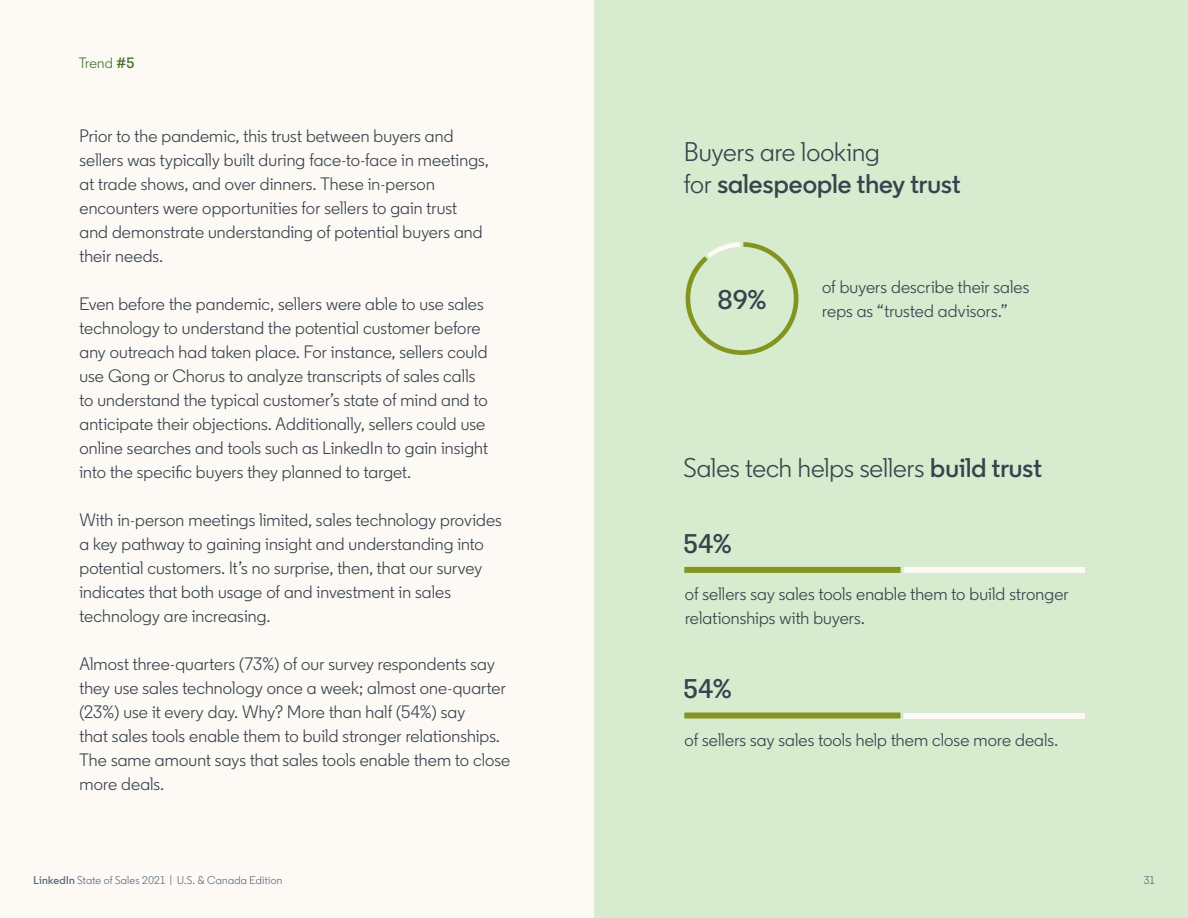
<style>
.page{position:relative;width:1188px;height:918px;background:#fdfaf5}
.page>*{position:absolute;margin:0;border:0;box-sizing:border-box;transform-origin:0 0}
.t1{font:600 27px/32.4px "Community";letter-spacing:.005em;color:#38434f}
.t2{font:27px "Community";color:#38434f}
.t3{font:18px/24px "Community";letter-spacing:.005em;color:#38434f}
.t4{font:15px "Community";letter-spacing:.01em;color:#44712e}
.t5{font:11.25px "Community";letter-spacing:.025em;color:#56687a}
.s1{font-weight:600}
.s2{font-weight:400}
</style>
<div class="page">
<div style="left:594px;top:0;width:594px;height:918px;background:#d7ebce"></div>
<svg style="left:685px;top:242px;width:114px;height:113px"></svg>
<div style="left:690px;top:247px;width:104px;height:103px;background:#d7ebce;border-radius:50%"></div>
<div style="left:684px;top:713px;width:401px;height:6px;background:#fdfaf5"></div>
<div style="left:684px;top:567px;width:401px;height:6px;background:#fdfaf5"></div>
<svg style="left:684px;top:712px;width:220px;height:7px"></svg>
<svg style="left:684px;top:566px;width:220px;height:7px"></svg>
<p class="t4" style="left:79px;top:54px;width:57px">Trend <span class="s1">#5</span></p>
<p class="t3" style="left:80px;top:124px;width:411px">Prior to the pandemic, this trust between buyers and sellers was typically built during face-to-face in meetings, at trade shows, and over dinners. These in-person encounters were opportunities for sellers to gain trust and demonstrate understanding of potential buyers and their needs.</p>
<p class="t3" style="left:80px;top:292px;width:410px">Even before the pandemic, sellers were able to use sales technology to understand the potential customer before any outreach had taken place. For instance, sellers could use Gong or Chorus to analyze transcripts of sales calls to understand the typical customer’s state of mind and to anticipate their objections. Additionally, sellers could use online searches and tools such as LinkedIn to gain insight into the specific buyers they planned to target.</p>
<p class="t3" style="left:80px;top:507px;width:424px">With in-person meetings limited, sales technology provides a key pathway to gaining insight and understanding into potential customers. It’s no surprise, then, that our survey indicates that both usage of and investment in sales technology are increasing.</p>
<p class="t3" style="left:80px;top:651px;width:432px">Almost three-quarters (73%) of our survey respondents say they use sales technology once a week; almost one-quarter (23%) use it every day. Why? More than half (54%) say<br>that sales tools enable them to build stronger relationships.<br>The same amount says that sales tools enable them to close more deals.</p>
<h1 class="t1" style="left:684px;top:135px;width:278px"><span class="s2">Buyers are looking<br>for</span> salespeople they trust</h1>
<h1 class="t1" style="left:717px;top:283px;width:51px">89%</h1>
<p class="t3" style="left:822px;top:275px;width:209px">of buyers describe their sales reps as “trusted advisors.”</p>
<h1 class="t2" style="left:683px;top:451px;width:360px">Sales tech helps sellers <span class="s1">build trust</span></h1>
<h1 class="t1" style="left:684px;top:527px;width:50px">54%</h1>
<p class="t3" style="left:685px;top:582px;width:385px">of sellers say sales tools enable them to build stronger relationships with buyers.</p>
<h1 class="t1" style="left:684px;top:673px;width:50px">54%</h1>
<p class="t3" style="left:685px;top:728px;width:375px">of sellers say sales tools help them close more deals.</p>
<p class="t5" style="left:34px;top:874px;width:250px"><span class="s1">LinkedIn</span> State of Sales 2021 | U.S. &amp; Canada Edition</p>
<p class="t5" style="left:1144px;top:874px;width:12px">31</p>
</div>
